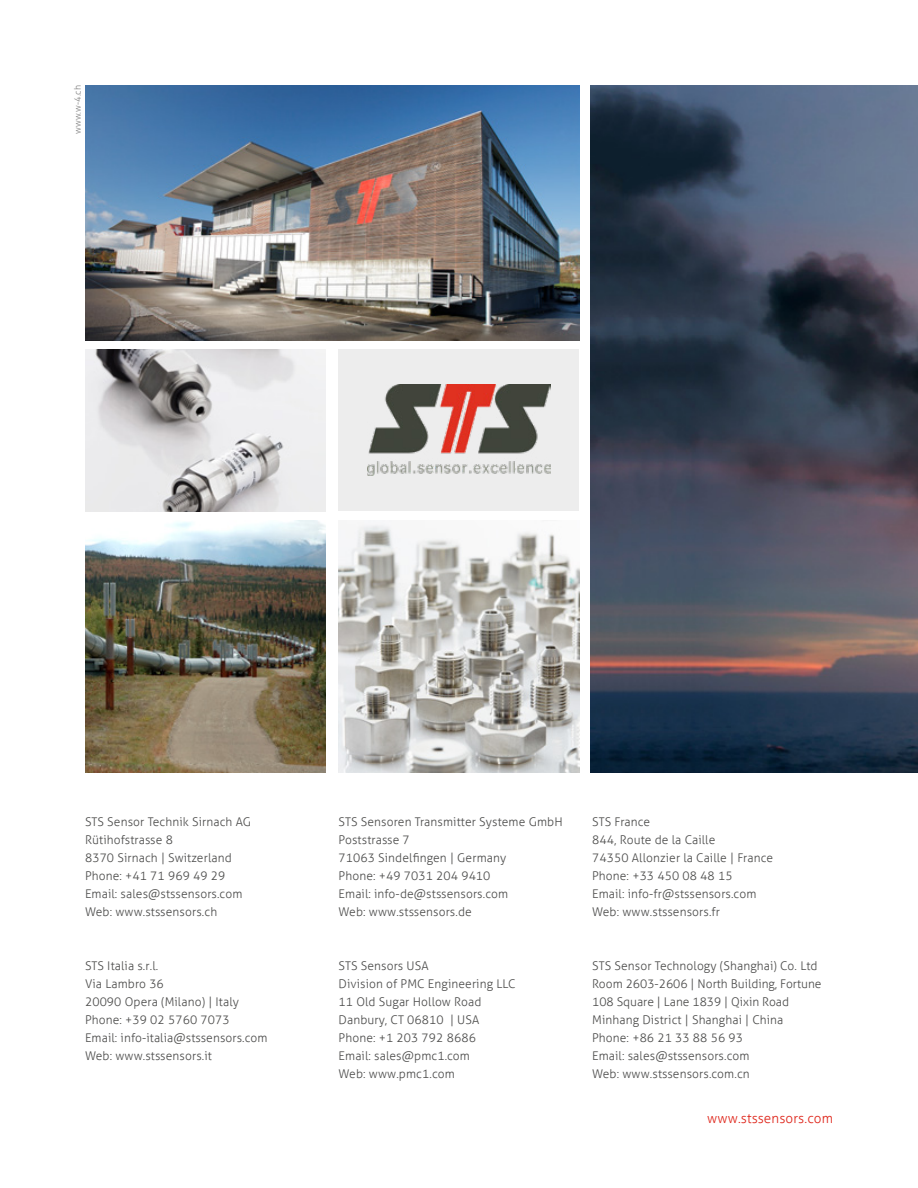
<style>
.page{position:relative;width:918px;height:1188px;background:#fff}
.page>*{position:absolute;margin:0;border:0;box-sizing:border-box;transform-origin:0 0}
.t1{font:300 13.5px "Aller";letter-spacing:.01em;color:#df271c}
.t2{font:300 12px/18px "Aller";letter-spacing:.01em;color:#4d4d4c}
.t3{font:300 9px "Aller";color:#818181}
</style>
<div class="page">
<img style="left:590px;top:85px;width:328px;height:687px">
<img style="left:339px;top:524px;width:240px;height:248px">
<img style="left:85px;top:520px;width:241px;height:252px">
<img style="left:85px;top:349px;width:241px;height:162px">
<div style="left:339px;top:349px;width:240px;height:162px;background:#ededed"></div>
<img style="left:367px;top:384px;width:184px;height:91px">
<img style="left:85px;top:85px;width:494px;height:255px">
<p class="t3" style="left:72px;top:134px;width:50px;rotate:-90deg">www.w-4.ch</p>
<p class="t2" style="left:85px;top:813px;width:168px">STS Sensor Technik Sirnach AG<br>Rütihofstrasse 8<br>8370 Sirnach | Switzerland<br>Phone: +41 71 969 49 29<br>Email: sales@stssensors.com<br>Web: www.stssensors.ch</p>
<p class="t2" style="left:85px;top:957px;width:184px">STS Italia s.r.l.<br>Via Lambro 36<br>20090 Opera (Milano) | Italy<br>Phone: +39 02 5760 7073<br>Email: info-italia@stssensors.com<br>Web: www.stssensors.it</p>
<p class="t2" style="left:339px;top:813px;width:226px">STS Sensoren Transmitter Systeme GmbH<br>Poststrasse 7<br>71063 Sindelfingen | Germany<br>Phone: +49 7031 204 9410<br>Email: info-de@stssensors.com<br>Web: www.stssensors.de</p>
<p class="t2" style="left:339px;top:957px;width:179px">STS Sensors USA<br>Division of PMC Engineering LLC<br>11 Old Sugar Hollow Road<br>Danbury, CT 06810 | USA<br>Phone: +1 203 792 8686<br>Email: sales@pmc1.com<br>Web: www.pmc1.com</p>
<p class="t2" style="left:592px;top:813px;width:182px">STS France<br>844, Route de la Caille<br>74350 Allonzier la Caille | France<br>Phone: +33 450 08 48 15<br>Email: info-fr@stssensors.com<br>Web: www.stssensors.fr</p>
<p class="t2" style="left:592px;top:957px;width:231px">STS Sensor Technology (Shanghai) Co. Ltd Room 2603-2606 | North Building, Fortune 108 Square | Lane 1839 | Qixin Road Minhang District | Shanghai | China Phone: +86 21 33 88 56 93<br>Email: sales@stssensors.com<br>Web: www.stssensors.com.cn</p>
<p class="t1" style="left:707px;top:1110px;width:127px">www.stssensors.com</p>
</div>
